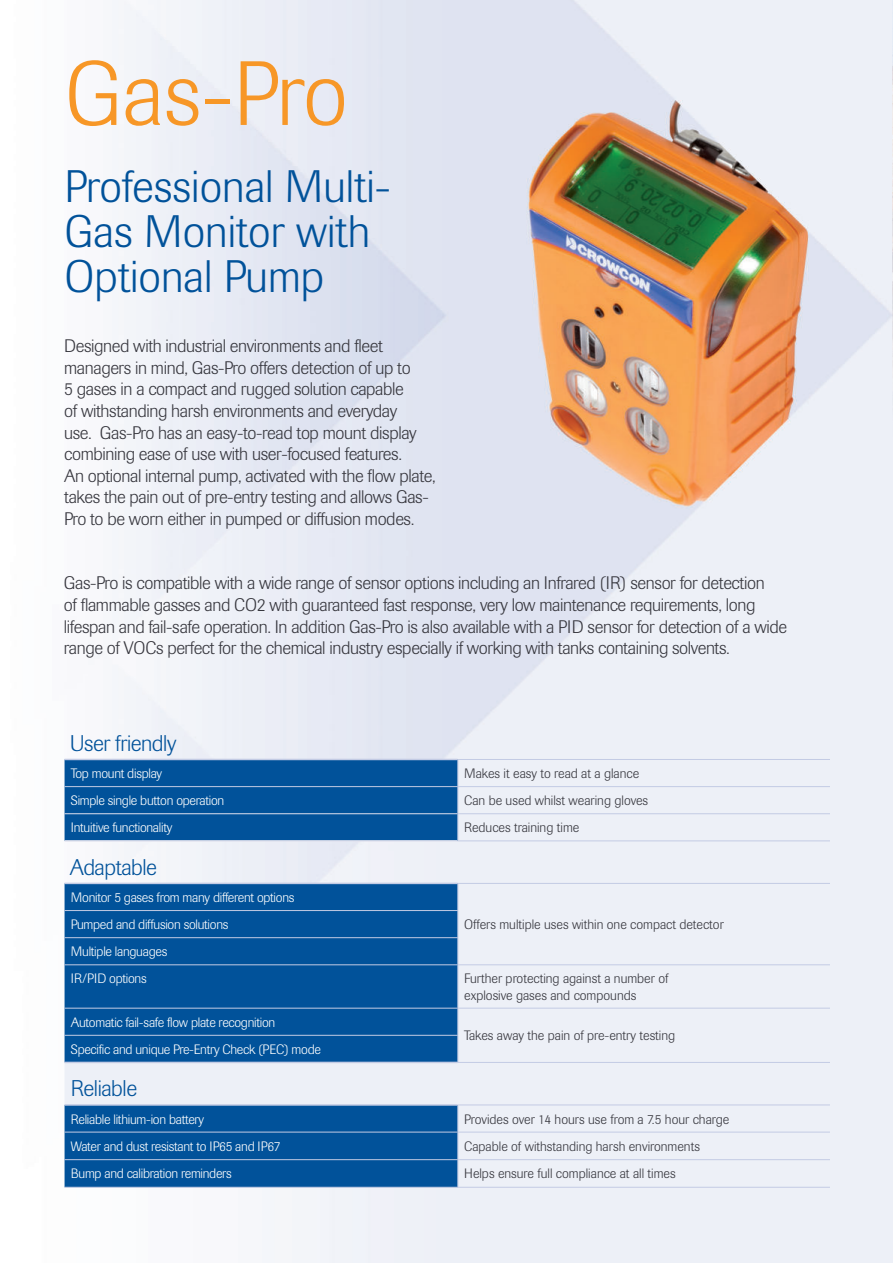
<style>
.page{position:relative;width:893px;height:1263px;background:#fff}
.page>*{position:absolute;margin:0;border:0;box-sizing:border-box;transform-origin:0 0}
.t1{font:300 90px "Imago";letter-spacing:-.01em;color:#f79727}
.t2{font:300 45px/45px "Imago";color:#01529a}
.t3{font:300 22.5px "Imago";letter-spacing:-.02em;color:#01529a}
.t4{font:300 18px/21.6px "Imago";letter-spacing:-.02em;color:#36363d}
.t5{font:300 13.5px/27.2px "Imago";letter-spacing:-.02em;color:#fff}
.t6{font:300 13.5px/16.2px "Imago";color:#36363d}
</style>
<div class="page">
<img style="left:64px;top:0;width:829px;height:1263px">
<svg style="left:65px;top:760px;width:765px;height:427px;background:#8dafd1"></svg>
<hr style="left:65px;top:883px;width:392px;height:1px;background:#c3cbe4">
<hr style="left:65px;top:759px;width:392px;height:1px;background:#c3cbe4">
<hr style="left:65px;top:786px;width:393px;height:1px;background:#c3cbe4">
<hr style="left:65px;top:910px;width:393px;height:1px;background:#c3cbe4">
<hr style="left:65px;top:937px;width:393px;height:1px;background:#c3cbe4">
<hr style="left:65px;top:964px;width:393px;height:1px;background:#c3cbe4">
<hr style="left:65px;top:1008px;width:393px;height:1px;background:#c3cbe4">
<hr style="left:65px;top:1035px;width:393px;height:1px;background:#c3cbe4">
<hr style="left:65px;top:1062px;width:392px;height:1px;background:#c3cbe4">
<hr style="left:65px;top:1104px;width:392px;height:2px;background:#c3cbe4">
<hr style="left:65px;top:1132px;width:393px;height:1px;background:#c3cbe4">
<hr style="left:65px;top:1159px;width:393px;height:1px;background:#c3cbe4">
<hr style="left:65px;top:1187px;width:393px;height:1px;background:#c3cbe4">
<hr style="left:65px;top:813px;width:392px;height:1px;background:#e0e1ee">
<hr style="left:65px;top:840px;width:392px;height:2px;background:#e0e1ee">
<hr style="left:457px;top:759px;width:373px;height:1px;background:#c3cbe4">
<hr style="left:458px;top:786px;width:372px;height:1px;background:#c3cbe4">
<hr style="left:457px;top:813px;width:373px;height:1px;background:#c3cbe4">
<svg style="left:457px;top:760px;width:1px;height:80px"></svg>
<hr style="left:457px;top:840px;width:373px;height:1px;background:#c3cbe4">
<hr style="left:457px;top:883px;width:373px;height:1px;background:#c3cbe4">
<svg style="left:457px;top:884px;width:1px;height:80px"></svg>
<hr style="left:458px;top:964px;width:372px;height:1px;background:#c3cbe4">
<hr style="left:457px;top:965px;width:1px;height:43px;background:#c3cbe4">
<hr style="left:458px;top:1008px;width:372px;height:1px;background:#c3cbe4">
<svg style="left:457px;top:1008px;width:1px;height:54px"></svg>
<hr style="left:457px;top:1062px;width:373px;height:1px;background:#c3cbe4">
<hr style="left:457px;top:1104px;width:373px;height:1px;background:#c3cbe4">
<hr style="left:458px;top:1132px;width:372px;height:1px;background:#c3cbe4">
<hr style="left:458px;top:1159px;width:372px;height:1px;background:#c3cbe4">
<svg style="left:457px;top:1105px;width:1px;height:82px"></svg>
<hr style="left:458px;top:1187px;width:372px;height:1px;background:#c3cbe4">
<h1 class="t1" style="left:65px;top:60px;width:285px">Gas-Pro</h1>
<h2 class="t2" style="left:65px;top:168px;width:328px">Professional Multi-<br>Gas Monitor with<br>Optional Pump</h2>
<p class="t4" style="left:64px;top:337px;width:373px">Designed with industrial environments and fleet managers in mind, Gas-Pro offers detection of up to<br>5 gases in a compact and rugged solution capable<br>of withstanding harsh environments and everyday<br>use. Gas-Pro has an easy-to-read top mount display combining ease of use with user-focused features.<br>An optional internal pump, activated with the flow plate, takes the pain out of pre-entry testing and allows Gas-Pro to be worn either in pumped or diffusion modes.</p>
<p class="t4" style="left:64px;top:574px;width:725px">Gas-Pro is compatible with a wide range of sensor options including an Infrared (IR) sensor for detection<br>of flammable gasses and CO2 with guaranteed fast response, very low maintenance requirements, long lifespan and fail-safe operation. In addition Gas-Pro is also available with a PID sensor for detection of a wide range of VOCs perfect for the chemical industry especially if working with tanks containing solvents.</p>
<p class="t3" style="left:70px;top:735px;width:108px">User friendly</p>
<p class="t5" style="left:71px;top:761px;width:93px">Top mount display</p>
<p class="t6" style="left:464px;top:766px;width:176px">Makes it easy to read at a glance</p>
<p class="t5" style="left:71px;top:788px;width:155px">Simple single button operation</p>
<p class="t6" style="left:464px;top:794px;width:185px">Can be used whilst wearing gloves</p>
<p class="t5" style="left:71px;top:815px;width:103px">Intuitive functionality</p>
<p class="t6" style="left:464px;top:821px;width:117px">Reduces training time</p>
<p class="t3" style="left:70px;top:859px;width:89px">Adaptable</p>
<p class="t5" style="left:71px;top:885px;width:225px">Monitor 5 gases from many different options<br>Pumped and diffusion solutions</p>
<p class="t6" style="left:464px;top:918px;width:261px">Offers multiple uses within one compact detector</p>
<p class="t5" style="left:71px;top:939px;width:98px">Multiple languages<br>IR/PID options</p>
<p class="t6" style="left:464px;top:972px;width:206px">Further protecting against a number of explosive gases and compounds</p>
<p class="t5" style="left:71px;top:1010px;width:206px">Automatic fail-safe flow plate recognition</p>
<p class="t6" style="left:464px;top:1029px;width:212px">Takes away the pain of pre-entry testing</p>
<p class="t5" style="left:71px;top:1037px;width:251px">Specific and unique Pre-Entry Check (PEC) mode</p>
<p class="t3" style="left:71px;top:1080px;width:68px">Reliable</p>
<p class="t5" style="left:71px;top:1106px;width:135px">Reliable lithium-ion battery</p>
<p class="t6" style="left:464px;top:1112px;width:267px">Provides over 14 hours use from a 7.5 hour charge</p>
<p class="t5" style="left:71px;top:1134px;width:211px">Water and dust resistant to IP65 and IP67</p>
<p class="t6" style="left:464px;top:1139px;width:237px">Capable of withstanding harsh environments</p>
<p class="t5" style="left:71px;top:1161px;width:162px">Bump and calibration reminders</p>
<p class="t6" style="left:464px;top:1167px;width:213px">Helps ensure full compliance at all times</p>
</div>
